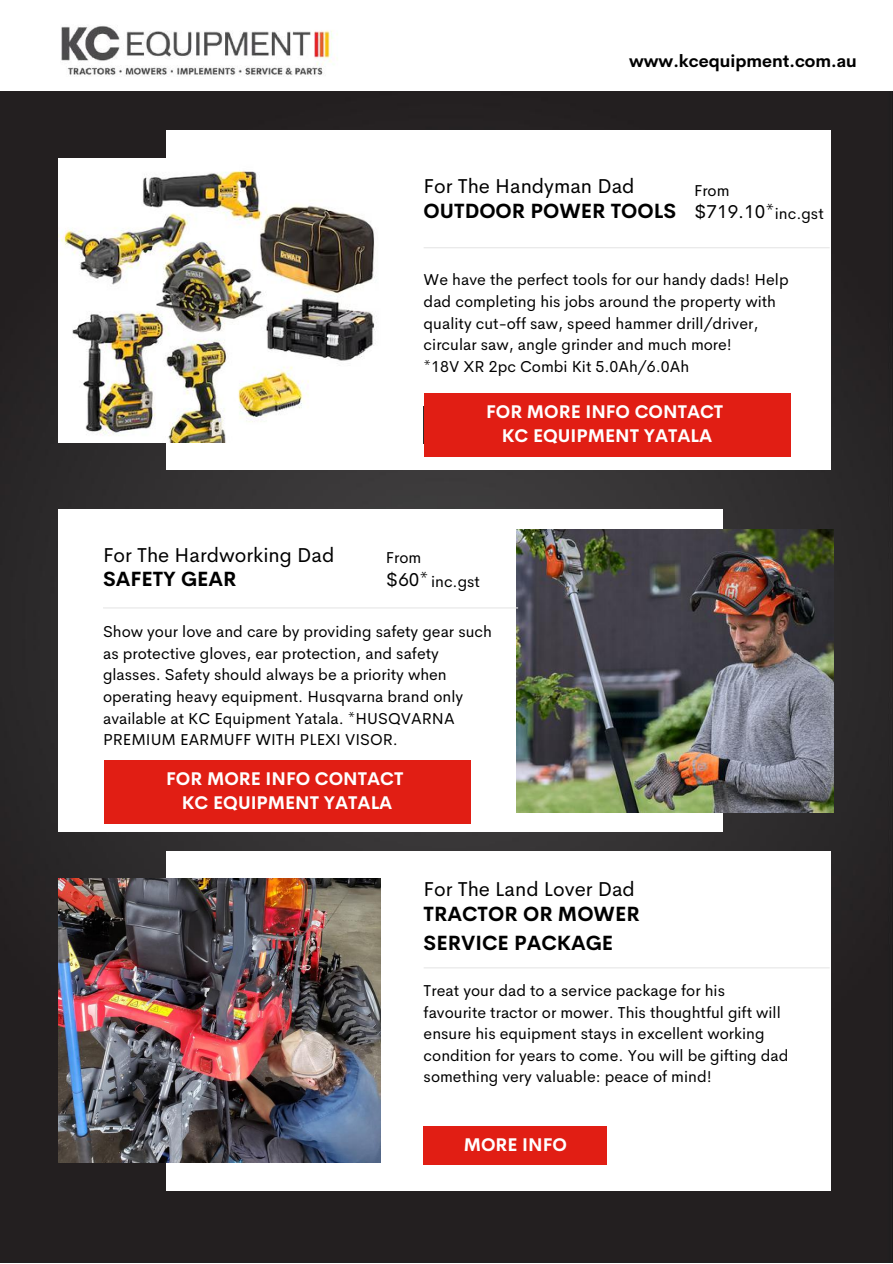
<style>
.page{position:relative;width:893px;height:1264px;background:#fff}
.page>*{position:absolute;margin:0;border:0;box-sizing:border-box;transform-origin:0 0}
.t1{font:700 20.1px/28px "Cerebri Sans";color:#000}
.t2{font:20.1px "Cerebri Sans";color:#000}
.t3{font:18.75px "Cerebri Sans";color:#000}
.t4{font:700 18px/24.8px "Cerebri Sans";color:#fff;text-align:center}
.t5{font:700 17.25px "Cerebri Sans";color:#000}
.t6{font:700 17.25px "Cerebri Sans";color:#fff}
.t7{font:15.9px/21.6px "Cerebri Sans";color:#000}
.s1{font-weight:400;font-size:18.75px}
</style>
<div class="page">
<img style="left:0;top:91px;width:892px;height:1171px">
<div style="left:58px;top:509px;width:664px;height:323px;background:#fff"></div>
<img style="left:516px;top:529px;width:317px;height:283px">
<hr style="left:103px;top:607px;width:415px;height:1px;background:#e6e6e6">
<div style="left:166px;top:850px;width:664px;height:340px;background:#fff"></div>
<div style="left:166px;top:130px;width:664px;height:340px;background:#fff"></div>
<img style="left:58px;top:879px;width:322px;height:283px">
<img style="left:58px;top:159px;width:318px;height:283px">
<img style="left:61px;top:26px;width:277px;height:51px">
<hr style="left:423px;top:967px;width:406px;height:1px;background:#e6e6e6">
<hr style="left:423px;top:247px;width:406px;height:1px;background:#e6e6e6">
<div style="left:423px;top:1126px;width:184px;height:39px;background:#e11e14"></div>
<div style="left:423px;top:393px;width:367px;height:63px;background:#e11e14"></div>
<div style="left:104px;top:760px;width:366px;height:63px;background:#e11e14"></div>
<p class="t5" style="left:629px;top:50px;width:229px">www.kcequipment.com.au</p>
<p class="t2" style="left:423px;top:173px;width:212px">For The Handyman Dad</p>
<p class="t7" style="left:694px;top:179px;width:37px">From</p>
<p class="t1" style="left:423px;top:197px;width:352px">OUTDOOR POWER TOOLS <span class="s1">$719.10*</span></p>
<p class="t7" style="left:774px;top:203px;width:50px">inc.gst</p>
<p class="t7" style="left:423px;top:269px;width:366px">We have the perfect tools for our handy dads! Help dad completing his jobs around the property with quality cut-off saw, speed hammer drill/driver, circular saw, angle grinder and much more!<br>*18V XR 2pc Combi Kit 5.0Ah/6.0Ah</p>
<p class="t4" style="left:486px;top:399px;width:239px">FOR MORE INFO CONTACT<br>KC EQUIPMENT YATALA</p>
<p class="t6" style="left:472px;top:412px;width:89px">Shop Now</p>
<p class="t2" style="left:103px;top:542px;width:233px">For The Hardworking Dad</p>
<p class="t1" style="left:103px;top:565px;width:135px">SAFETY GEAR</p>
<p class="t3" style="left:386px;top:567px;width:44px">$60*</p>
<p class="t7" style="left:103px;top:620px;width:390px">Show your love and care by providing safety gear such as protective gloves, ear protection, and safety glasses. Safety should always be a priority when operating heavy equipment. Husqvarna brand only available at KC Equipment Yatala. *HUSQVARNA PREMIUM EARMUFF WITH PLEXI VISOR.</p>
<p class="t7" style="left:386px;top:547px;width:37px">From</p>
<p class="t7" style="left:431px;top:570px;width:50px">inc.gst</p>
<p class="t4" style="left:166px;top:766px;width:239px">FOR MORE INFO CONTACT<br>KC EQUIPMENT YATALA</p>
<p class="t2" style="left:423px;top:876px;width:213px">For The Land Lover Dad</p>
<p class="t1" style="left:423px;top:900px;width:217px">TRACTOR OR MOWER<br>SERVICE PACKAGE</p>
<p class="t7" style="left:423px;top:979px;width:366px">Treat your dad to a service package for his favourite tractor or mower. This thoughtful gift will ensure his equipment stays in excellent working condition for years to come. You will be gifting dad something very valuable: peace of mind!</p>
<p class="t6" style="left:472px;top:1132px;width:89px">Shop Now</p>
<p class="t4" style="left:463px;top:1132px;width:105px">MORE INFO</p>
</div>
